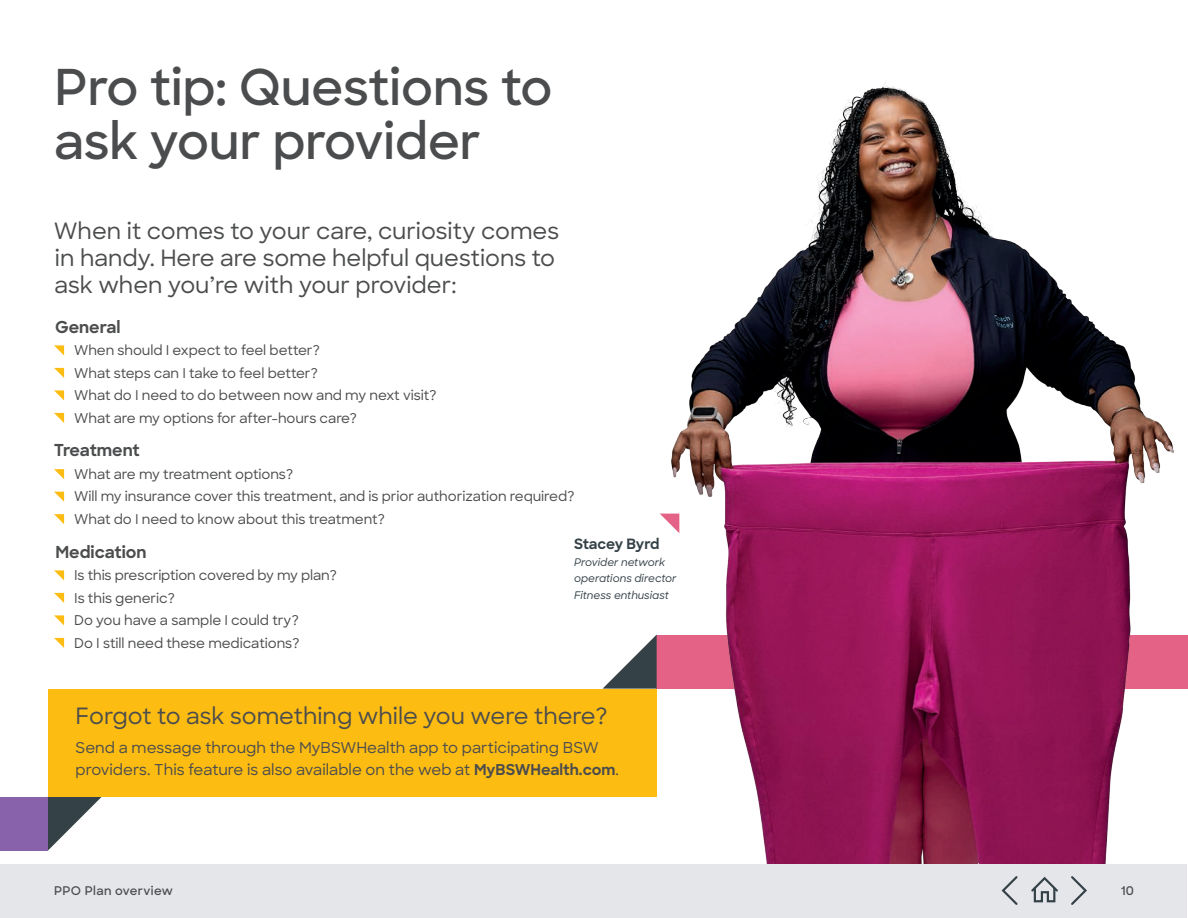
<style>
.page{position:relative;width:1188px;height:918px;background:#fff}
.page>*{position:absolute;margin:0;border:0;box-sizing:border-box;transform-origin:0 0}
._51_head_33_36_semi___125{font:600 49.5px/54px "Sharp Sans";color:#4b4c4d}
._52_intro_15_18_med__7_5pt{font:500 22.5px/27px "Sharp Sans";color:#4b4c4d}
._52_sub_18_20_semi_15pt_7_5pt{font:500 22.5px "Sharp Sans";color:#4b4c4d}
._52_sub_11_15_bold_7_5pt{font:700 16.5px "Sharp Sans";color:#4b4c4d}
._53_body_10_15_med{font:500 15px/22.5px "Sharp Sans";color:#4b4c4d}
.t1{font:700 14.25px "Sharp Sans";letter-spacing:-.01em;color:#344147}
._54_bullet_9_15_med{font:500 13.5px "Sharp Sans";letter-spacing:-.005em;color:#4b4c4d}
.t2{font:600 12px "Sharp Sans";letter-spacing:.03em;color:#4b4c4d}
.t3{font:italic 500 10.5px/16.5px "Sharp Sans";color:#344147}
.s1{font-weight:700}
</style>
<div class="page">
<img style="left:657px;top:81px;width:531px;height:783px">
<svg style="left:660px;top:514px;width:19px;height:19px"></svg>
<svg style="left:48px;top:797px;width:54px;height:54px"></svg>
<div style="left:0;top:797px;width:48px;height:54px;background:#8862aa"></div>
<div style="left:48px;top:689px;width:609px;height:108px;background:#fdbc12"></div>
<svg style="left:603px;top:635px;width:54px;height:54px"></svg>
<svg style="left:54px;top:345px;width:10px;height:11px"></svg>
<svg style="left:54px;top:368px;width:10px;height:10px"></svg>
<svg style="left:54px;top:390px;width:10px;height:11px"></svg>
<svg style="left:54px;top:413px;width:10px;height:10px"></svg>
<svg style="left:54px;top:469px;width:10px;height:10px"></svg>
<svg style="left:54px;top:492px;width:10px;height:10px"></svg>
<svg style="left:54px;top:514px;width:10px;height:10px"></svg>
<svg style="left:54px;top:570px;width:10px;height:11px"></svg>
<svg style="left:54px;top:593px;width:10px;height:10px"></svg>
<svg style="left:54px;top:615px;width:10px;height:11px"></svg>
<svg style="left:54px;top:638px;width:10px;height:10px"></svg>
<div style="left:1px;top:864px;width:1186px;height:54px;background:#e5e6e9"></div>
<svg style="left:1071px;top:876px;width:16px;height:29px"></svg>
<svg style="left:1031px;top:876px;width:27px;height:27px"></svg>
<svg style="left:1001px;top:876px;width:17px;height:29px"></svg>
<p class="_51_head_33_36_semi___125" style="left:54px;top:58px;width:500px">Pro tip: Questions to ask your provider</p>
<p class="_52_intro_15_18_med__7_5pt" style="left:54px;top:217px;width:507px">When it comes to your care, curiosity comes in handy. Here are some helpful questions to ask when you’re with your provider:</p>
<p class="_52_sub_11_15_bold_7_5pt" style="left:55px;top:315px;width:67px">General</p>
<p class="_54_bullet_9_15_med" style="left:74px;top:340px;width:247px">When should I expect to feel better?</p>
<p class="_54_bullet_9_15_med" style="left:74px;top:363px;width:245px">What steps can I take to feel better?</p>
<p class="_54_bullet_9_15_med" style="left:74px;top:385px;width:364px">What do I need to do between now and my next visit?</p>
<p class="_54_bullet_9_15_med" style="left:74px;top:408px;width:284px">What are my options for after-hours care?</p>
<p class="_52_sub_11_15_bold_7_5pt" style="left:54px;top:438px;width:88px">Treatment</p>
<p class="_54_bullet_9_15_med" style="left:74px;top:464px;width:221px">What are my treatment options?</p>
<p class="_54_bullet_9_15_med" style="left:74px;top:487px;width:502px">Will my insurance cover this treatment, and is prior authorization required?</p>
<p class="_54_bullet_9_15_med" style="left:74px;top:509px;width:312px">What do I need to know about this treatment?</p>
<p class="_52_sub_11_15_bold_7_5pt" style="left:56px;top:540px;width:92px">Medication</p>
<p class="_54_bullet_9_15_med" style="left:74px;top:565px;width:264px">Is this prescription covered by my plan?</p>
<p class="_54_bullet_9_15_med" style="left:74px;top:588px;width:102px">Is this generic?</p>
<p class="_54_bullet_9_15_med" style="left:74px;top:610px;width:226px">Do you have a sample I could try?</p>
<p class="_54_bullet_9_15_med" style="left:74px;top:633px;width:227px">Do I still need these medications?</p>
<p class="t1" style="left:574px;top:534px;width:87px">Stacey Byrd</p>
<p class="t3" style="left:574px;top:553px;width:104px">Provider network operations director</p>
<p class="t3" style="left:574px;top:586px;width:96px">Fitness enthusiast</p>
<p class="_52_sub_18_20_semi_15pt_7_5pt" style="left:76px;top:699px;width:534px">Forgot to ask something while you were there?</p>
<p class="_53_body_10_15_med" style="left:76px;top:735px;width:545px">Send a message through the MyBSWHealth app to participating BSW providers. This feature is also available on the web at <span class="s1">MyBSWHealth.com</span>.</p>
<p class="t2" style="left:54px;top:882px;width:120px">PPO Plan overview</p>
<p class="t2" style="left:1121px;top:882px;width:14px">10</p>
</div>
